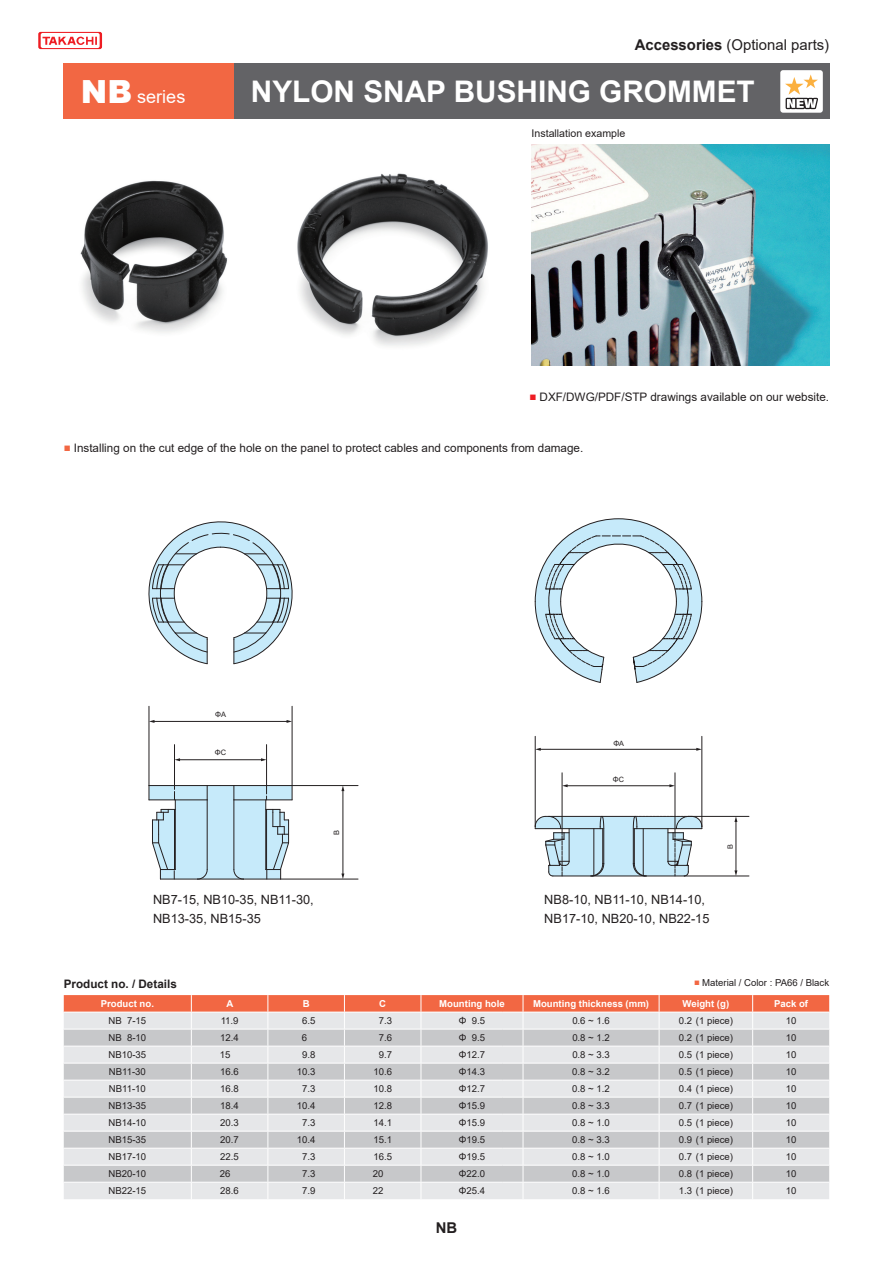
<style>
.page{position:relative;width:893px;height:1263px;background:#fff}
.page>*{position:absolute;margin:0;border:0;box-sizing:border-box;transform-origin:0 0}
.t1{font:700 29.7px "Arial";color:#fff}
.t2{font:18px "Arial";color:#fff}
.t3{font:14.85px "Arial";color:#231f20}
.t4{font:700 14.85px "Arial";color:#231f20}
.t5{font:12.75px/19.2px "Arial";color:#231f20}
.t6{font:11.7px "Arial";color:#231f20}
.t7{font:700 11.7px "Arial";color:#231f20}
.t8{font:10.65px "Arial";color:#231f20}
.t9{font:9.6px "Arial";color:#231f20}
.t10{font:700 9.6px "Arial";color:#fff}
.t11{font:7.5px "Arial";color:#231f20}
.t12{font:7.2px "Arial";color:#231f20}
.s1{font-weight:700}
.s2{font-weight:900;font-size:31.95px}
.s3{color:#ee1d23}
.s4{color:#f26743}
.s5{font-size:7.2px}
</style>
<div class="page">
<svg style="left:38px;top:32px;width:64px;height:17px"></svg>
<div style="left:64px;top:64px;width:170px;height:55px;background:#f26743"></div>
<div style="left:234px;top:64px;width:595px;height:55px;background:#636366"></div>
<div style="left:780px;top:70px;width:43px;height:43px;background:#fff;border-radius:3px"></div>
<svg style="left:784px;top:74px;width:36px;height:71px"></svg>
<svg style="left:64px;top:995px;width:765px;height:204px;background:#dcd2d0"></svg>
<img style="left:80px;top:173px;width:408px;height:173px">
<img style="left:531px;top:145px;width:298px;height:221px">
<svg style="left:148px;top:521px;width:145px;height:143px"></svg>
<hr style="left:243px;top:879px;width:38px;height:1px;background:#231f20">
<hr style="left:160px;top:879px;width:38px;height:1px;background:#231f20">
<hr style="left:198px;top:879px;width:45px;height:1px;background:#231f20">
<svg style="left:149px;top:785px;width:144px;height:94px;background:#bcd8e5"></svg>
<hr style="left:174px;top:745px;width:1px;height:40px;background:#231f20">
<hr style="left:266px;top:745px;width:1px;height:40px;background:#231f20">
<hr style="left:179px;top:759px;width:83px;height:1px;background:#231f20">
<svg style="left:175px;top:758px;width:5px;height:3px"></svg>
<svg style="left:261px;top:758px;width:6px;height:3px"></svg>
<hr style="left:149px;top:706px;width:1px;height:79px;background:#231f20">
<hr style="left:292px;top:706px;width:1px;height:79px;background:#231f20">
<hr style="left:153px;top:721px;width:135px;height:1px;background:#231f20">
<svg style="left:149px;top:720px;width:5px;height:3px"></svg>
<svg style="left:287px;top:720px;width:5px;height:3px"></svg>
<hr style="left:292px;top:785px;width:66px;height:1px;background:#231f20">
<hr style="left:281px;top:879px;width:77px;height:1px;background:#231f20">
<hr style="left:343px;top:790px;width:1px;height:84px;background:#231f20">
<svg style="left:341px;top:785px;width:3px;height:6px"></svg>
<svg style="left:341px;top:873px;width:3px;height:6px"></svg>
<svg style="left:535px;top:816px;width:168px;height:61px;background:#bad3df"></svg>
<svg style="left:535px;top:518px;width:167px;height:165px"></svg>
<hr style="left:689px;top:816px;width:60px;height:1px;background:#231f20">
<hr style="left:684px;top:876px;width:65px;height:1px;background:#231f20">
<hr style="left:736px;top:821px;width:1px;height:50px;background:#231f20">
<svg style="left:734px;top:816px;width:3px;height:6px"></svg>
<svg style="left:734px;top:870px;width:3px;height:6px"></svg>
<hr style="left:562px;top:773px;width:1px;height:60px;background:#231f20">
<hr style="left:675px;top:773px;width:1px;height:60px;background:#231f20">
<hr style="left:567px;top:785px;width:103px;height:1px;background:#231f20">
<svg style="left:562px;top:784px;width:6px;height:3px"></svg>
<svg style="left:669px;top:784px;width:6px;height:3px"></svg>
<hr style="left:535px;top:736px;width:1px;height:90px;background:#231f20">
<hr style="left:702px;top:736px;width:1px;height:90px;background:#231f20">
<hr style="left:540px;top:749px;width:157px;height:1px;background:#231f20">
<svg style="left:535px;top:748px;width:6px;height:3px"></svg>
<svg style="left:696px;top:748px;width:6px;height:3px"></svg>
<h3 class="t3" style="left:635px;top:35px;width:196px"><span class="s1">Accessories</span> (Optional parts)</h3>
<h2 class="t2" style="left:81px;top:84px;width:106px"><span class="s2">NB</span> series</h2>
<h1 class="t1" style="left:251px;top:71px;width:505px">NYLON SNAP BUSHING GROMMET</h1>
<p class="t8" style="left:531px;top:126px;width:95px">Installation example</p>
<p class="t6" style="left:530px;top:389px;width:301px"><span class="s3">■</span> DXF/DWG/PDF/STP drawings available on our website.</p>
<p class="t6" style="left:64px;top:440px;width:521px"><span class="s4">■</span> Installing on the cut edge of the hole on the panel to protect cables and components from damage.</p>
<p class="t11" style="left:215px;top:709px;width:12px">ΦA</p>
<p class="t11" style="left:215px;top:747px;width:13px">ΦC</p>
<p class="t11" style="left:613px;top:738px;width:12px">Φ<span class="s5">A</span></p>
<p class="t11" style="left:613px;top:774px;width:13px">Φ<span class="s5">C</span></p>
<p class="t11" style="left:331px;top:835px;width:6px;rotate:-90deg">B</p>
<p class="t12" style="left:725px;top:849px;width:6px;rotate:-90deg">B</p>
<h3 class="t5" style="left:153px;top:890px;width:162px">NB7-15, NB10-35, NB11-30,<br>NB13-35, NB15-35</h3>
<h3 class="t5" style="left:544px;top:890px;width:167px">NB8-10, NB11-10, NB14-10,<br>NB17-10, NB20-10, NB22-15</h3>
<p class="t7" style="left:64px;top:976px;width:115px">Product no. / Details</p>
<p class="t9" style="left:694px;top:976px;width:137px"><span class="s4">■</span> Material / Color : PA66 / Black</p>
<p class="t10" style="left:101px;top:997px;width:55px">Product no.</p>
<p class="t10" style="left:226px;top:997px;width:8px">A</p>
<p class="t10" style="left:303px;top:997px;width:8px">B</p>
<p class="t10" style="left:379px;top:997px;width:8px">C</p>
<p class="t10" style="left:439px;top:997px;width:67px">Mounting hole</p>
<p class="t10" style="left:533px;top:997px;width:117px">Mounting thickness (mm)</p>
<p class="t10" style="left:683px;top:997px;width:48px">Weight (g)</p>
<p class="t10" style="left:774px;top:997px;width:36px">Pack of</p>
<p class="t9" style="left:109px;top:1014px;width:39px">NB 7-15</p>
<p class="t9" style="left:221px;top:1014px;width:19px">11.9</p>
<p class="t9" style="left:302px;top:1014px;width:15px">6.5</p>
<p class="t9" style="left:379px;top:1014px;width:15px">7.3</p>
<p class="t9" style="left:459px;top:1014px;width:28px">Φ 9.5</p>
<p class="t9" style="left:572px;top:1014px;width:39px">0.6 ~ 1.6</p>
<p class="t9" style="left:679px;top:1014px;width:56px">0.2 (1 piece)</p>
<p class="t9" style="left:786px;top:1014px;width:12px">10</p>
<p class="t9" style="left:109px;top:1031px;width:39px">NB 8-10</p>
<p class="t9" style="left:220px;top:1031px;width:20px">12.4</p>
<p class="t9" style="left:302px;top:1031px;width:7px">6</p>
<p class="t9" style="left:379px;top:1031px;width:15px">7.6</p>
<p class="t9" style="left:459px;top:1031px;width:28px">Φ 9.5</p>
<p class="t9" style="left:572px;top:1031px;width:39px">0.8 ~ 1.2</p>
<p class="t9" style="left:679px;top:1031px;width:56px">0.2 (1 piece)</p>
<p class="t9" style="left:786px;top:1031px;width:12px">10</p>
<p class="t9" style="left:109px;top:1048px;width:39px">NB10-35</p>
<p class="t9" style="left:220px;top:1048px;width:12px">15</p>
<p class="t9" style="left:302px;top:1048px;width:15px">9.8</p>
<p class="t9" style="left:379px;top:1048px;width:15px">9.7</p>
<p class="t9" style="left:459px;top:1048px;width:28px">Φ12.7</p>
<p class="t9" style="left:572px;top:1048px;width:39px">0.8 ~ 3.3</p>
<p class="t9" style="left:679px;top:1048px;width:56px">0.5 (1 piece)</p>
<p class="t9" style="left:786px;top:1048px;width:12px">10</p>
<p class="t9" style="left:109px;top:1065px;width:39px">NB11-30</p>
<p class="t9" style="left:220px;top:1065px;width:20px">16.6</p>
<p class="t9" style="left:297px;top:1065px;width:20px">10.3</p>
<p class="t9" style="left:373px;top:1065px;width:20px">10.6</p>
<p class="t9" style="left:459px;top:1065px;width:28px">Φ14.3</p>
<p class="t9" style="left:572px;top:1065px;width:39px">0.8 ~ 3.2</p>
<p class="t9" style="left:679px;top:1065px;width:56px">0.5 (1 piece)</p>
<p class="t9" style="left:786px;top:1065px;width:12px">10</p>
<p class="t9" style="left:109px;top:1082px;width:39px">NB11-10</p>
<p class="t9" style="left:220px;top:1082px;width:20px">16.8</p>
<p class="t9" style="left:302px;top:1082px;width:15px">7.3</p>
<p class="t9" style="left:373px;top:1082px;width:20px">10.8</p>
<p class="t9" style="left:459px;top:1082px;width:28px">Φ12.7</p>
<p class="t9" style="left:572px;top:1082px;width:39px">0.8 ~ 1.2</p>
<p class="t9" style="left:679px;top:1082px;width:56px">0.4 (1 piece)</p>
<p class="t9" style="left:786px;top:1082px;width:12px">10</p>
<p class="t9" style="left:108px;top:1099px;width:39px">NB13-35</p>
<p class="t9" style="left:220px;top:1099px;width:20px">18.4</p>
<p class="t9" style="left:297px;top:1099px;width:20px">10.4</p>
<p class="t9" style="left:373px;top:1099px;width:20px">12.8</p>
<p class="t9" style="left:459px;top:1099px;width:28px">Φ15.9</p>
<p class="t9" style="left:572px;top:1099px;width:39px">0.8 ~ 3.3</p>
<p class="t9" style="left:679px;top:1099px;width:56px">0.7 (1 piece)</p>
<p class="t9" style="left:786px;top:1099px;width:12px">10</p>
<p class="t9" style="left:108px;top:1116px;width:39px">NB14-10</p>
<p class="t9" style="left:220px;top:1116px;width:20px">20.3</p>
<p class="t9" style="left:302px;top:1116px;width:15px">7.3</p>
<p class="t9" style="left:373px;top:1116px;width:20px">14.1</p>
<p class="t9" style="left:459px;top:1116px;width:28px">Φ15.9</p>
<p class="t9" style="left:572px;top:1116px;width:39px">0.8 ~ 1.0</p>
<p class="t9" style="left:679px;top:1116px;width:56px">0.5 (1 piece)</p>
<p class="t9" style="left:786px;top:1116px;width:12px">10</p>
<p class="t9" style="left:108px;top:1133px;width:39px">NB15-35</p>
<p class="t9" style="left:220px;top:1133px;width:20px">20.7</p>
<p class="t9" style="left:297px;top:1133px;width:20px">10.4</p>
<p class="t9" style="left:373px;top:1133px;width:20px">15.1</p>
<p class="t9" style="left:459px;top:1133px;width:28px">Φ19.5</p>
<p class="t9" style="left:572px;top:1133px;width:39px">0.8 ~ 3.3</p>
<p class="t9" style="left:679px;top:1133px;width:56px">0.9 (1 piece)</p>
<p class="t9" style="left:786px;top:1133px;width:12px">10</p>
<p class="t9" style="left:108px;top:1150px;width:39px">NB17-10</p>
<p class="t9" style="left:220px;top:1150px;width:20px">22.5</p>
<p class="t9" style="left:302px;top:1150px;width:15px">7.3</p>
<p class="t9" style="left:373px;top:1150px;width:20px">16.5</p>
<p class="t9" style="left:459px;top:1150px;width:28px">Φ19.5</p>
<p class="t9" style="left:572px;top:1150px;width:39px">0.8 ~ 1.0</p>
<p class="t9" style="left:679px;top:1150px;width:56px">0.7 (1 piece)</p>
<p class="t9" style="left:786px;top:1150px;width:12px">10</p>
<p class="t9" style="left:108px;top:1167px;width:39px">NB20-10</p>
<p class="t9" style="left:220px;top:1167px;width:12px">26</p>
<p class="t9" style="left:302px;top:1167px;width:15px">7.3</p>
<p class="t9" style="left:373px;top:1167px;width:12px">20</p>
<p class="t9" style="left:459px;top:1167px;width:28px">Φ22.0</p>
<p class="t9" style="left:572px;top:1167px;width:39px">0.8 ~ 1.0</p>
<p class="t9" style="left:679px;top:1167px;width:56px">0.8 (1 piece)</p>
<p class="t9" style="left:786px;top:1167px;width:12px">10</p>
<p class="t9" style="left:108px;top:1184px;width:39px">NB22-15</p>
<p class="t9" style="left:220px;top:1184px;width:20px">28.6</p>
<p class="t9" style="left:302px;top:1184px;width:15px">7.9</p>
<p class="t9" style="left:373px;top:1184px;width:12px">22</p>
<p class="t9" style="left:459px;top:1184px;width:28px">Φ25.4</p>
<p class="t9" style="left:572px;top:1184px;width:39px">0.8 ~ 1.6</p>
<p class="t9" style="left:679px;top:1184px;width:56px">1.3 (1 piece)</p>
<p class="t9" style="left:786px;top:1184px;width:12px">10</p>
<h3 class="t4" style="left:436px;top:1217px;width:23px">NB</h3>
</div>
